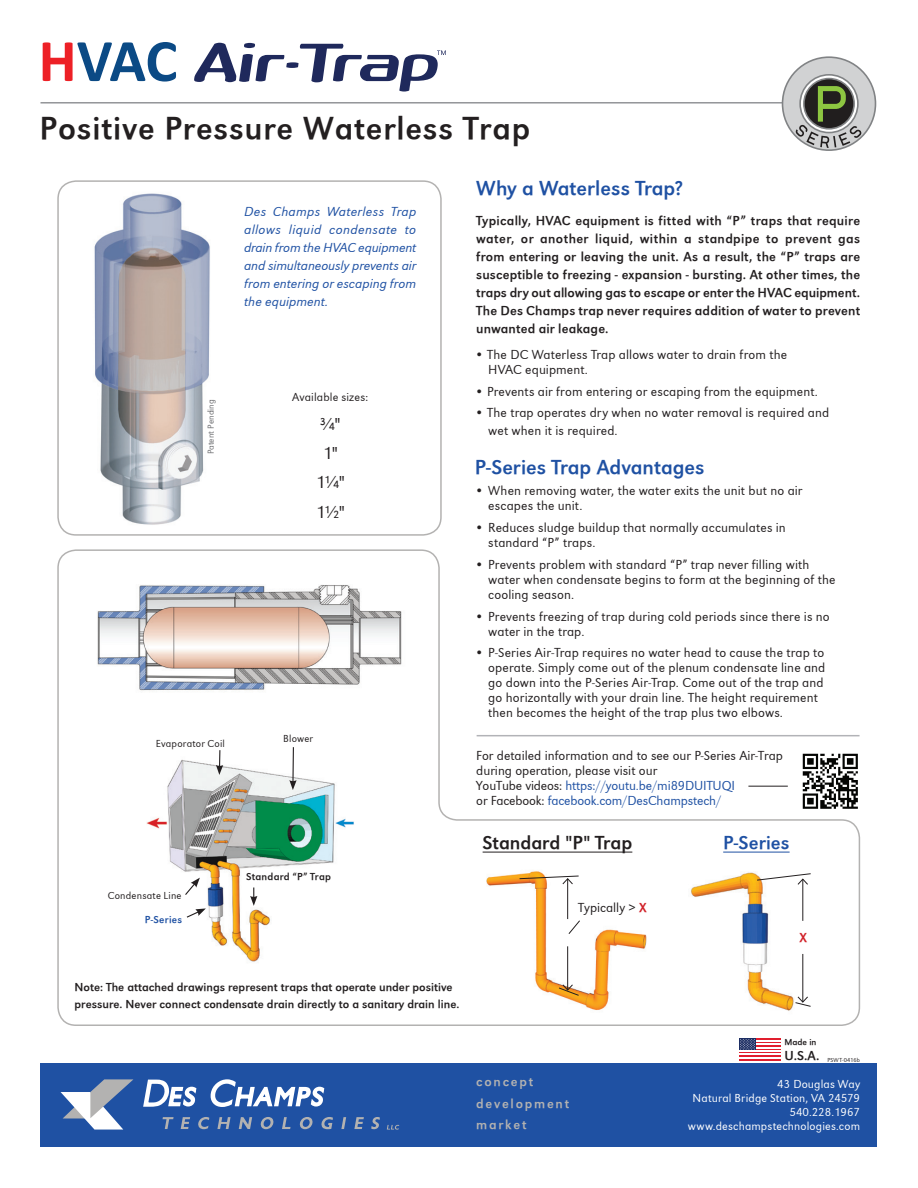
<style>
.page{position:relative;width:918px;height:1188px;background:#fff}
.page>*{position:absolute;margin:0;border:0;box-sizing:border-box;transform-origin:0 0}
.t1{font:700 33px "URW Grotesk";letter-spacing:.025em;color:#231f20}
.t2{font:700 21px "URW Grotesk";letter-spacing:-.005em;color:#1f51a3}
.t3{font:700 19.5px "URW Grotesk";letter-spacing:-.005em;color:#231f20}
.t4{font:700 19.5px "URW Grotesk";color:#1f51a3}
.t5{font:18px/29.2px "URW Grotesk";color:#231f20;text-align:center}
.t6{font:13.5px/15px "URW Grotesk";letter-spacing:.005em;color:#231f20}
.t7{font:700 13.5px/18px "URW Grotesk";letter-spacing:.01em;color:#231f20;text-align:justify}
.t8{font:italic 13.5px/18px "URW Grotesk";letter-spacing:.005em;color:#1f51a3;text-align:justify}
.t9{font:700 13.5px/21.3px "URW Grotesk";letter-spacing:.13em;color:#b3b2b1}
.t10{font:700 13.5px "URW Grotesk";color:#d1232a}
.t11{font:700 12px/16.5px "URW Grotesk";color:#231f20}
.t12{font:12px/14.2px "URW Grotesk";letter-spacing:.01em;color:#fff;text-align:right}
.t13{font:12px "URW Grotesk";letter-spacing:.01em;color:#231f20}
.t14{font:10.5px "URW Grotesk";letter-spacing:.02em;color:#231f20}
.t15{font:700 10.5px "URW Grotesk";letter-spacing:.015em;color:#231f20}
.t16{font:700 10.5px "URW Grotesk";letter-spacing:.025em;color:#1f51a3}
.t17{font:9px "URW Grotesk";color:#6c6d70}
.t18{font:700 9px "URW Grotesk";color:#231f20}
.t19{font:6px "URW Grotesk";letter-spacing:.03em;color:#231f20}
.s1{font-family:"Futura Boo"}
.s2{color:#1f51a3}
.s3{font-weight:700;color:#d1232a}
</style>
<div class="page">
<svg style="left:57px;top:549px;width:804px;height:477px"></svg>
<img style="left:147px;top:756px;width:207px;height:208px">
<svg style="left:185px;top:908px;width:21px;height:11px"></svg>
<svg style="left:250px;top:888px;width:7px;height:18px"></svg>
<hr style="left:292px;top:747px;width:2px;height:35px;background:#231f20">
<svg style="left:289px;top:780px;width:8px;height:10px"></svg>
<svg style="left:216px;top:750px;width:7px;height:25px"></svg>
<svg style="left:184px;top:878px;width:16px;height:18px"></svg>
<img style="left:94px;top:193px;width:116px;height:332px">
<div style="left:57px;top:180px;width:385px;height:356px;border:2px solid #b3b2b1;border-radius:18px"></div>
<div style="left:40px;top:1064px;width:837px;height:83px;background:#1f51a3"></div>
<svg style="left:61px;top:1079px;width:72px;height:51px"></svg>
<svg style="left:143px;top:1079px;width:54px;height:28px"></svg>
<svg style="left:210px;top:1079px;width:115px;height:28px"></svg>
<svg style="left:163px;top:1117px;width:11px;height:12px"></svg>
<svg style="left:181px;top:1117px;width:9px;height:12px"></svg>
<svg style="left:198px;top:1117px;width:11px;height:12px"></svg>
<svg style="left:217px;top:1117px;width:14px;height:12px"></svg>
<svg style="left:239px;top:1117px;width:13px;height:12px"></svg>
<svg style="left:261px;top:1117px;width:13px;height:12px"></svg>
<svg style="left:282px;top:1117px;width:9px;height:12px"></svg>
<svg style="left:300px;top:1117px;width:13px;height:12px"></svg>
<svg style="left:321px;top:1117px;width:12px;height:12px"></svg>
<svg style="left:341px;top:1117px;width:5px;height:12px"></svg>
<svg style="left:354px;top:1117px;width:10px;height:12px"></svg>
<svg style="left:371px;top:1117px;width:9px;height:12px"></svg>
<svg style="left:387px;top:1125px;width:12px;height:5px"></svg>
<hr style="left:723px;top:852px;width:67px;height:1px;background:#1f51a3">
<hr style="left:483px;top:852px;width:149px;height:1px;background:#231f20">
<img style="left:89px;top:572px;width:321px;height:131px">
<img style="left:688px;top:872px;width:106px;height:142px">
<hr style="left:802px;top:879px;width:1px;height:42px;background:#231f20">
<svg style="left:756px;top:873px;width:56px;height:12px"></svg>
<hr style="left:802px;top:954px;width:1px;height:48px;background:#231f20">
<svg style="left:795px;top:996px;width:16px;height:11px"></svg>
<hr style="left:739px;top:1038px;width:42px;height:2px;background:#e11e2e">
<hr style="left:739px;top:1042px;width:42px;height:2px;background:#e11e2e">
<hr style="left:739px;top:1045px;width:42px;height:2px;background:#e11e2e">
<hr style="left:739px;top:1049px;width:42px;height:1px;background:#e11e2e">
<hr style="left:739px;top:1052px;width:42px;height:2px;background:#e11e2e">
<hr style="left:739px;top:1055px;width:42px;height:2px;background:#e11e2e">
<hr style="left:739px;top:1059px;width:42px;height:1px;background:#e11e2e">
<div style="left:739px;top:1038px;width:17px;height:12px;background:#1d2e64"></div>
<svg style="left:740px;top:1039px;width:15px;height:11px"></svg>
<img style="left:483px;top:865px;width:166px;height:150px">
<hr style="left:567px;top:879px;width:1px;height:40px;background:#231f20">
<svg style="left:519px;top:875px;width:60px;height:10px"></svg>
<hr style="left:567px;top:946px;width:1px;height:44px;background:#231f20">
<svg style="left:558px;top:984px;width:22px;height:12px"></svg>
<svg style="left:568px;top:920px;width:13px;height:15px"></svg>
<svg style="left:43px;top:42px;width:133px;height:40px"></svg>
<svg style="left:194px;top:43px;width:252px;height:49px"></svg>
<hr style="left:40px;top:102px;width:767px;height:2px;background:#939598">
<div style="left:783px;top:57px;width:92px;height:93px;background:#d1d2d3;border-radius:50%"></div>
<div style="left:782px;top:56px;width:94px;height:95px;border:2px solid #818385;border-radius:50%"></div>
<svg style="left:800px;top:75px;width:58px;height:58px"></svg>
<div style="left:804px;top:79px;width:50px;height:50px;background:#211e1e;border-radius:50%"></div>
<svg style="left:796px;top:86px;width:65px;height:62px"></svg>
<img style="left:795px;top:745px;width:66px;height:68px">
<hr style="left:477px;top:735px;width:383px;height:1px;background:#b2b3b7">
<hr style="left:748px;top:786px;width:40px;height:1px;background:#231f20">
<h1 class="t1" style="left:40px;top:109px;width:492px">Positive Pressure Waterless Trap</h1>
<p class="t8" style="left:244px;top:203px;width:174px">Des Champs Waterless Trap allows liquid condensate to drain from the HVAC equipment and simultaneously prevents air from entering or escaping from the equipment.</p>
<p class="t17" style="left:206px;top:454px;width:57px;rotate:-90deg">Patent Pending</p>
<p class="t13" style="left:292px;top:390px;width:77px">Available sizes:</p>
<h3 class="t5" style="left:316px;top:409px;width:30px">¾<span class="s1">"<br></span>1<span class="s1">"<br></span>1¼<span class="s1">"<br></span>1½<span class="s1">"</span></h3>
<p class="t14" style="left:156px;top:737px;width:71px">Evaporator Coil</p>
<p class="t14" style="left:283px;top:733px;width:31px">Blower</p>
<p class="t14" style="left:108px;top:890px;width:75px">Condensate Line</p>
<p class="t16" style="left:145px;top:913px;width:39px">P-Series</p>
<p class="t15" style="left:246px;top:871px;width:86px">Standard “P” Trap</p>
<p class="t11" style="left:75px;top:979px;width:386px">Note: The attached drawings represent traps that operate under positive pressure. Never connect condensate drain directly to a sanitary drain line.</p>
<h2 class="t2" style="left:476px;top:176px;width:208px">Why a Waterless Trap?</h2>
<p class="t7" style="left:476px;top:212px;width:385px">Typically, HVAC equipment is fitted with “P” traps that require water, or another liquid, within a standpipe to prevent gas from entering or leaving the unit. As a result, the “P” traps are susceptible to freezing - expansion - bursting. At other times, the traps dry out allowing gas to escape or enter the HVAC equipment.<br>The Des Champs trap never requires addition of water to prevent unwanted air leakage.</p>
<p class="t6" style="left:488px;top:347px;width:300px;text-indent:-14px">• The DC Waterless Trap allows water to drain from the<br>HVAC equipment.</p>
<p class="t6" style="left:475px;top:384px;width:345px">• Prevents air from entering or escaping from the equipment.</p>
<p class="t6" style="left:488px;top:404px;width:342px;line-height:18px;text-indent:-14px">• The trap operates dry when no water removal is required and wet when it is required.</p>
<h2 class="t2" style="left:475px;top:455px;width:231px">P-Series Trap Advantages</h2>
<p class="t6" style="left:488px;top:483px;width:316px;text-indent:-14px">• When removing water, the water exits the unit but no air escapes the unit.</p>
<p class="t6" style="left:488px;top:520px;width:299px;text-indent:-14px">• Reduces sludge buildup that normally accumulates in standard “P” traps.</p>
<p class="t6" style="left:488px;top:557px;width:349px;text-indent:-14px">• Prevents problem with standard “P” trap never filling with water when condensate begins to form at the beginning of the cooling season.</p>
<p class="t6" style="left:488px;top:609px;width:343px;text-indent:-14px">• Prevents freezing of trap during cold periods since there is no water in the trap.</p>
<p class="t6" style="left:488px;top:645px;width:339px;text-indent:-14px">• P-Series Air-Trap requires no water head to cause the trap to operate. Simply come out of the plenum condensate line and go down into the P-Series Air-Trap. Come out of the trap and go horizontally with your drain line. The height requirement then becomes the height of the trap plus two elbows.</p>
<p class="t6" style="left:476px;top:748px;width:308px">For detailed information and to see our P-Series Air-Trap during operation, please visit our<br>YouTube videos: <span class="s2">https://youtu.be/mi89DUITUQI<br></span>or Facebook: <span class="s2">facebook.com/DesChampstech/</span></p>
<h3 class="t3" style="left:483px;top:831px;width:151px">Standard "P" Trap</h3>
<h3 class="t4" style="left:723px;top:831px;width:68px">P-Series</h3>
<p class="t6" style="left:578px;top:900px;width:70px">Typically &gt; <span class="s3">X</span></p>
<p class="t10" style="left:799px;top:930px;width:9px">X</p>
<p class="t18" style="left:784px;top:1037px;width:34px">Made in</p>
<p class="t7" style="left:784px;top:1047px;width:36px">U.S.A.</p>
<p class="t19" style="left:827px;top:1056px;width:34px">PSWT-0416b</p>
<p class="t9" style="left:476px;top:1071px;width:95px">concept development market</p>
<p class="t12" style="left:688px;top:1077px;width:174px">43 Douglas Way<br>Natural Bridge Station, VA 24579<br>540.228.1967 www.deschampstechnologies.com</p>
</div>
